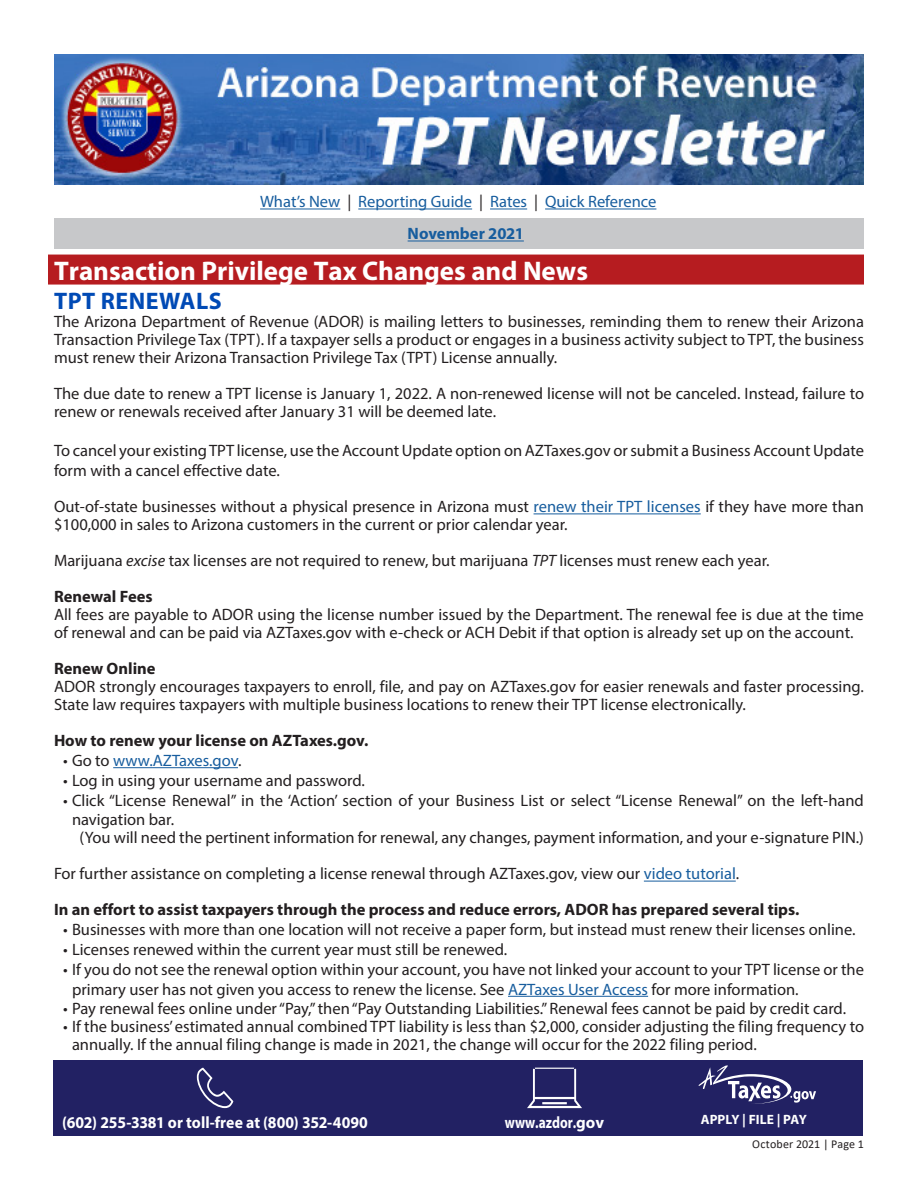
<style>
.page{position:relative;width:918px;height:1188px;background:#fff}
.page>*{position:absolute;margin:0;border:0;box-sizing:border-box;transform-origin:0 0}
.Headers{font:700 27px "Myriad Pro";color:#fff}
.Subheader{font:700 24px "Myriad Pro";letter-spacing:.02em;color:#004ab5}
.Body{font:16.5px/18px "Myriad Pro";color:#231f20}
.Body-2{font:700 16.5px "Myriad Pro";color:#231f20}
.t1{font:16.5px "Myriad Pro";color:#175d9e}
.t2{font:700 16.5px "Myriad Pro";color:#fff;scale:.95 1}
.t3{font:700 16.5px "Myriad Pro";color:#fff;scale:.81 1}
.t4{font:700 16.5px "Myriad Pro";color:#175d9e}
.t5{font:700 13.5px "Myriad Pro";color:#fff}
.t6{font:12px "Calibri";letter-spacing:.01em;color:#231f20}
.s1{color:#231f20}
.s2{color:#175d9e}
.s3{font-style:italic}
</style>
<div class="page">
<img style="left:54px;top:54px;width:810px;height:131px">
<div style="left:53px;top:1060px;width:810px;height:76px;background:#222163"></div>
<svg style="left:527px;top:1068px;width:55px;height:40px"></svg>
<svg style="left:197px;top:1068px;width:36px;height:40px"></svg>
<svg style="left:698px;top:1065px;width:118px;height:39px"></svg>
<div style="left:54px;top:218px;width:810px;height:31px;background:#c7c8ca"></div>
<hr style="left:408px;top:241px;width:116px;height:1px;background:#175d9e">
<hr style="left:260px;top:209px;width:80px;height:1px;background:#175d9e">
<hr style="left:358px;top:209px;width:114px;height:1px;background:#175d9e">
<hr style="left:490px;top:209px;width:37px;height:1px;background:#175d9e">
<hr style="left:545px;top:209px;width:111px;height:1px;background:#175d9e">
<div style="left:48px;top:255px;width:816px;height:30px;background:#b61c20"></div>
<hr style="left:534px;top:513px;width:167px;height:1px;background:#175d9e">
<hr style="left:113px;top:767px;width:125px;height:1px;background:#175d9e">
<hr style="left:644px;top:881px;width:92px;height:1px;background:#175d9e">
<hr style="left:508px;top:996px;width:140px;height:1px;background:#175d9e">
<p class="t1" style="left:260px;top:192px;width:398px">What’s New <span class="s1">|</span> Reporting Guide <span class="s1">|</span> Rates <span class="s1">|</span> Quick Reference</p>
<p class="t4" style="left:408px;top:223px;width:118px">November 2021</p>
<p class="Headers" style="left:54px;top:253px;width:536px">Transaction Privilege Tax Changes and News</p>
<p class="Subheader" style="left:54px;top:285px;width:169px">TPT RENEWALS</p>
<p class="Body" style="left:54px;top:312px;width:812px;text-align:justify">The Arizona Department of Revenue (ADOR) is mailing letters to businesses, reminding them to renew their Arizona Transaction Privilege Tax (TPT). If a taxpayer sells a product or engages in a business activity subject to TPT, the business must renew their Arizona Transaction Privilege Tax (TPT) License annually.</p>
<p class="Body" style="left:54px;top:384px;width:812px">The due date to renew a TPT license is January 1, 2022. A non-renewed license will not be canceled. Instead, failure to renew or renewals received after January 31 will be deemed late.</p>
<p class="Body" style="left:54px;top:441px;width:812px;line-height:19.8px">To cancel your existing TPT license, use the Account Update option on AZTaxes.gov or submit a Business Account Update form with a cancel effective date.</p>
<p class="Body" style="left:54px;top:497px;width:812px">Out-of-state businesses without a physical presence in Arizona must <span class="s2">renew their TPT licenses</span> if they have more than $100,000 in sales to Arizona customers in the current or prior calendar year.</p>
<p class="Body" style="left:54px;top:551px;width:717px">Marijuana <span class="s3">excise</span> tax licenses are not required to renew, but marijuana <span class="s3">TPT</span> licenses must renew each year.</p>
<p class="Body-2" style="left:54px;top:586px;width:100px">Renewal Fees</p>
<p class="Body" style="left:54px;top:605px;width:811px">All fees are payable to ADOR using the license number issued by the Department. The renewal fee is due at the time of renewal and can be paid via AZTaxes.gov with e-check or ACH Debit if that option is already set up on the account.</p>
<p class="Body-2" style="left:54px;top:658px;width:103px">Renew Online</p>
<p class="Body" style="left:54px;top:677px;width:812px">ADOR strongly encourages taxpayers to enroll, file, and pay on AZTaxes.gov for easier renewals and faster processing.<br>State law requires taxpayers with multiple business locations to renew their TPT license electronically.</p>
<p class="Body-2" style="left:54px;top:730px;width:316px">How to renew your license on AZTaxes.gov.</p>
<p class="t1" style="left:63px;top:750px;width:180px"><span class="s1">• Go to</span> www.AZTaxes.gov<span class="s1">.</span></p>
<p class="Body" style="left:63px;top:771px;width:304px">• Log in using your username and password.</p>
<p class="Body" style="left:72px;top:790px;width:793px;line-height:19.8px;text-indent:-9px">• Click “License Renewal” in the ‘Action’ section of your Business List or select “License Renewal” on the left-hand navigation bar.</p>
<p class="Body" style="left:79px;top:829px;width:786px">(You will need the pertinent information for renewal, any changes, payment information, and your e-signature PIN.)</p>
<p class="Body" style="left:54px;top:865px;width:687px">For further assistance on completing a license renewal through AZTaxes.gov, view our <span class="s2">video tutorial</span>.</p>
<p class="Body-2" style="left:54px;top:899px;width:747px">In an effort to assist taxpayers through the process and reduce errors, ADOR has prepared several tips.</p>
<p class="Body" style="left:63px;top:920px;width:794px">• Businesses with more than one location will not receive a paper form, but instead must renew their licenses online.</p>
<p class="Body" style="left:63px;top:940px;width:446px">• Licenses renewed within the current year must still be renewed.</p>
<p class="Body" style="left:72px;top:959px;width:794px;line-height:19.8px;text-indent:-9px">• If you do not see the renewal option within your account, you have not linked your account to your TPT license or the primary user has not given you access to renew the license. See <span class="s2">AZTaxes User Access</span> for more information.</p>
<p class="Body" style="left:63px;top:1000px;width:785px">• Pay renewal fees online under “Pay,” then “Pay Outstanding Liabilities.” Renewal fees cannot be paid by credit card.</p>
<p class="Body" style="left:72px;top:1018px;width:794px;text-indent:-9px">• If the business’ estimated annual combined TPT liability is less than $2,000, consider adjusting the filing frequency to annually. If the annual filing change is made in 2021, the change will occur for the 2022 filing period.</p>
<p class="t2" style="left:62px;top:1112px;width:323px">(602) 255-3381 or toll-free at (800) 352-4090</p>
<p class="t3" style="left:505px;top:1112px;width:124px">www.azdor.gov</p>
<p class="t5" style="left:701px;top:1110px;width:107px">APPLY | FILE | PAY</p>
<p class="t6" style="left:752px;top:1135px;width:113px">October 2021 | Page 1</p>
</div>
